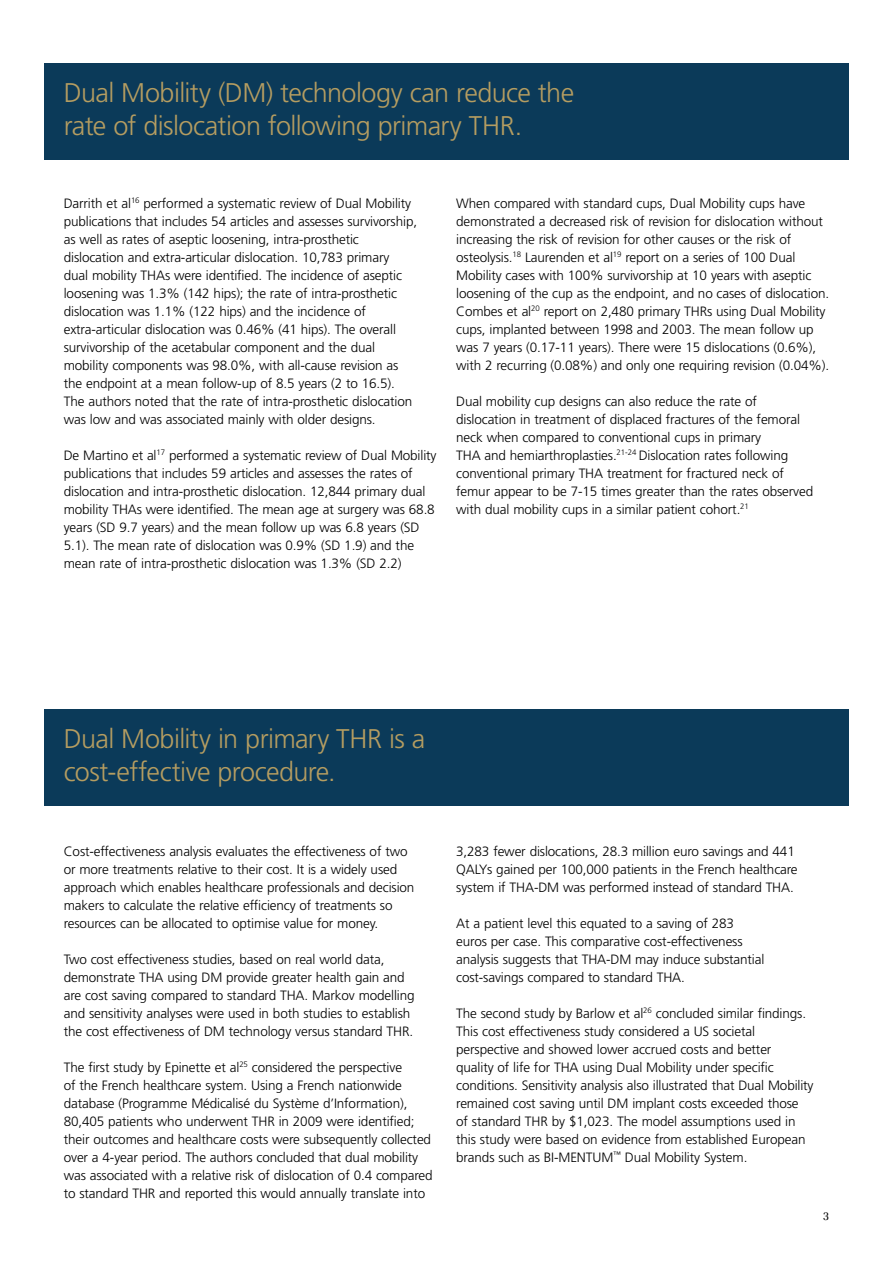
<style>
.page{position:relative;width:893px;height:1263px;background:#fff}
.page>*{position:absolute;margin:0;border:0;box-sizing:border-box;transform-origin:0 0}
.t1{font:300 27px/33px "Frutiger LT Std";letter-spacing:-.02em;color:#b59d61}
.t2{font:300 13.5px/18px "Frutiger LT Std";letter-spacing:-.01em;color:#000}
.t3{font:12px "Melior Com";color:#000}
</style>
<div class="page">
<div style="left:44px;top:709px;width:805px;height:97px;background:#0b3a59"></div>
<div style="left:44px;top:63px;width:805px;height:97px;background:#0b3a59"></div>
<h1 class="t1" style="left:64px;top:76px;width:512px">Dual Mobility (DM) technology can reduce the rate of dislocation following primary THR.</h1>
<p class="t2" style="left:64px;top:194px;width:355px">Darrith et al<sup>16</sup> performed a systematic review of Dual Mobility publications that includes 54 articles and assesses survivorship, as well as rates of aseptic loosening, intra-prosthetic dislocation and extra-articular dislocation. 10,783 primary<br>dual mobility THAs were identified. The incidence of aseptic loosening was 1.3% (142 hips); the rate of intra-prosthetic dislocation was 1.1% (122 hips) and the incidence of extra-articular dislocation was 0.46% (41 hips). The overall survivorship of the acetabular component and the dual mobility components was 98.0%, with all-cause revision as the endpoint at a mean follow-up of 8.5 years (2 to 16.5).<br>The authors noted that the rate of intra-prosthetic dislocation was low and was associated mainly with older designs.</p>
<p class="t2" style="left:64px;top:446px;width:374px">De Martino et al<sup>17</sup> performed a systematic review of Dual Mobility publications that includes 59 articles and assesses the rates of dislocation and intra-prosthetic dislocation. 12,844 primary dual mobility THAs were identified. The mean age at surgery was 68.8 years (SD 9.7 years) and the mean follow up was 6.8 years (SD 5.1). The mean rate of dislocation was 0.9% (SD 1.9) and the mean rate of intra-prosthetic dislocation was 1.3% (SD 2.2)</p>
<p class="t2" style="left:456px;top:194px;width:374px">When compared with standard cups, Dual Mobility cups have demonstrated a decreased risk of revision for dislocation without increasing the risk of revision for other causes or the risk of osteolysis.<sup>18</sup> Laurenden et al<sup>19</sup> report on a series of 100 Dual Mobility cases with 100% survivorship at 10 years with aseptic loosening of the cup as the endpoint, and no cases of dislocation.<br>Combes et al<sup>20</sup> report on 2,480 primary THRs using Dual Mobility cups, implanted between 1998 and 2003. The mean follow up was 7 years (0.17-11 years). There were 15 dislocations (0.6%), with 2 recurring (0.08%) and only one requiring revision (0.04%).</p>
<p class="t2" style="left:456px;top:392px;width:358px">Dual mobility cup designs can also reduce the rate of dislocation in treatment of displaced fractures of the femoral neck when compared to conventional cups in primary<br>THA and hemiarthroplasties.<sup>21-24</sup> Dislocation rates following conventional primary THA treatment for fractured neck of femur appear to be 7-15 times greater than the rates observed with dual mobility cups in a similar patient cohort.<sup>21</sup></p>
<h1 class="t1" style="left:64px;top:723px;width:363px">Dual Mobility in primary THR is a cost-effective procedure.</h1>
<p class="t2" style="left:64px;top:842px;width:352px">Cost-effectiveness analysis evaluates the effectiveness of two or more treatments relative to their cost. It is a widely used approach which enables healthcare professionals and decision makers to calculate the relative efficiency of treatments so resources can be allocated to optimise value for money.</p>
<p class="t2" style="left:64px;top:950px;width:352px">Two cost effectiveness studies, based on real world data, demonstrate THA using DM provide greater health gain and are cost saving compared to standard THA. Markov modelling and sensitivity analyses were used in both studies to establish the cost effectiveness of DM technology versus standard THR.</p>
<p class="t2" style="left:64px;top:1058px;width:370px">The first study by Epinette et al<sup>25</sup> considered the perspective<br>of the French healthcare system. Using a French nationwide database (Programme Médicalisé du Système d’Information), 80,405 patients who underwent THR in 2009 were identified; their outcomes and healthcare costs were subsequently collected over a 4-year period. The authors concluded that dual mobility was associated with a relative risk of dislocation of 0.4 compared to standard THR and reported this would annually translate into</p>
<p class="t2" style="left:456px;top:842px;width:343px">3,283 fewer dislocations, 28.3 million euro savings and 441<br>QALYs gained per 100,000 patients in the French healthcare system if THA-DM was performed instead of standard THA.</p>
<p class="t2" style="left:456px;top:914px;width:310px">At a patient level this equated to a saving of 283 euros per case. This comparative cost-effectiveness analysis suggests that THA-DM may induce substantial cost-savings compared to standard THA.</p>
<p class="t2" style="left:456px;top:1004px;width:359px">The second study by Barlow et al<sup>26</sup> concluded similar findings.<br>This cost effectiveness study considered a US societal perspective and showed lower accrued costs and better<br>quality of life for THA using Dual Mobility under specific conditions. Sensitivity analysis also illustrated that Dual Mobility remained cost saving until DM implant costs exceeded those of standard THR by $1,023. The model assumptions used in this study were based on evidence from established European brands such as BI-MENTUM<sup>™</sup> Dual Mobility System.</p>
<p class="t3" style="left:823px;top:1209px;width:8px">3</p>
</div>
